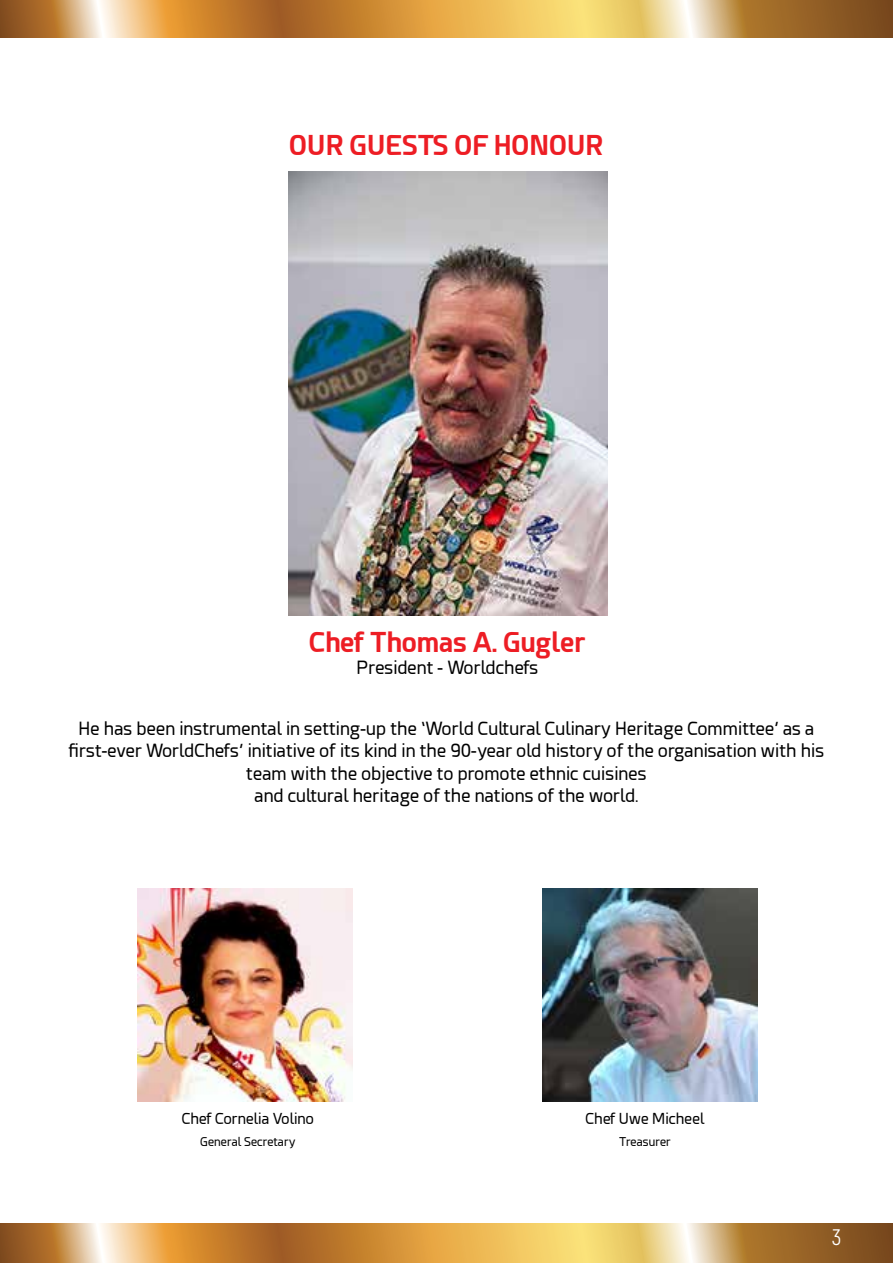
<style>
.page{position:relative;width:893px;height:1263px;background:#fff}
.page>*{position:absolute;margin:0;border:0;box-sizing:border-box;transform-origin:0 0}
.t1{font:700 27px "Esphimere";color:#ed1d24}
.t2{font:22.5px "Akrobat";color:#fff}
.t3{font:18px/22.5px "Esphimere";color:#000;text-align:center}
.t4{font:15px "Esphimere";color:#000}
.t5{font:12px "Esphimere";color:#000}
</style>
<div class="page">
<svg style="left:0;top:0;width:893px;height:38px"></svg>
<svg style="left:0;top:1224px;width:893px;height:39px"></svg>
<img style="left:288px;top:171px;width:319px;height:444px">
<img style="left:137px;top:888px;width:216px;height:213px">
<img style="left:542px;top:888px;width:216px;height:213px">
<h1 class="t1" style="left:289px;top:129px;width:316px">OUR GUESTS OF HONOUR</h1>
<h1 class="t1" style="left:309px;top:625px;width:278px">Chef Thomas A. Gugler</h1>
<p class="t3" style="left:357px;top:657px;width:183px">President - Worldchefs</p>
<p class="t3" style="left:69px;top:717px;width:757px">He has been instrumental in setting-up the ‘World Cultural Culinary Heritage Committee’ as a first-ever WorldChefs’ initiative of its kind in the 90-year old history of the organisation with his team with the objective to promote ethnic cuisines<br>and cultural heritage of the nations of the world.</p>
<p class="t4" style="left:182px;top:1110px;width:134px">Chef Cornelia Volino</p>
<p class="t5" style="left:200px;top:1135px;width:97px">General Secretary</p>
<p class="t4" style="left:586px;top:1110px;width:120px">Chef Uwe Micheel</p>
<p class="t5" style="left:619px;top:1135px;width:53px">Treasurer</p>
<p class="t2" style="left:832px;top:1224px;width:11px">3</p>
</div>
